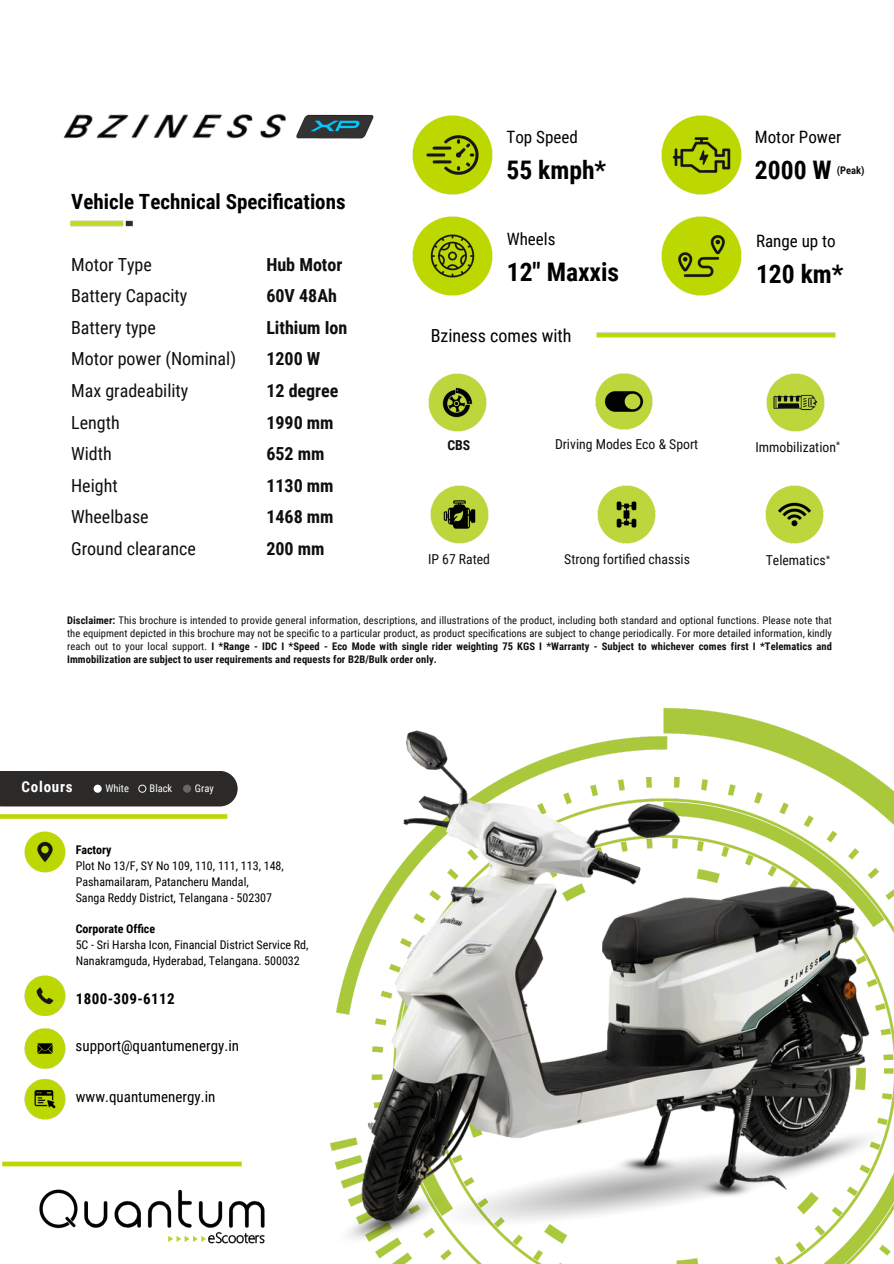
<style>
.page{position:relative;width:894px;height:1264px;background:#fff}
.page>*{position:absolute;margin:0;border:0;box-sizing:border-box;transform-origin:0 0}
.t1{font:700 25.5px "Roboto Condensed";color:#010103}
.t2{font:700 21px "Roboto Condensed";color:#010103}
.t3{font:18px/31.5px "Roboto Condensed";color:#0d0f11}
.t4{font:700 18px/31.5px "Roboto Condensed";color:#0d0f11}
.t5{font:18px "Roboto Condensed";color:#010103}
.t6{font:17.1px "Roboto Condensed";color:#010103}
.t7{font:15px "Roboto Condensed";color:#010103}
.t8{font:700 15px "Roboto Condensed";letter-spacing:.025em;color:#010103}
.t9{font:700 15px "Roboto Condensed";letter-spacing:.05em;color:#fff}
.t10{font:13.65px "Roboto Condensed";color:#0d0f11}
.t11{font:700 13.65px "Roboto Condensed";color:#0d0f11}
.t12{font:12px/15.8px "Roboto Condensed";color:#010103}
.t13{font:10.5px/13.2px "Roboto Condensed";letter-spacing:.005em;color:#0d0f11;text-align:justify}
.t14{font:10.5px "Roboto Condensed";color:#fff}
.t15{font:700 10.5px "Roboto Condensed";color:#0d0f11}
.t16{font:9.15px "Roboto Condensed";color:#0d0f11}
.s1{font-weight:700}
</style>
<div class="page">
<img style="left:412px;top:115px;width:81px;height:80px">
<img style="left:412px;top:216px;width:81px;height:80px">
<img style="left:661px;top:216px;width:81px;height:80px">
<img style="left:596px;top:332px;width:240px;height:6px">
<img style="left:765px;top:485px;width:59px;height:59px">
<img style="left:428px;top:373px;width:59px;height:59px">
<img style="left:595px;top:373px;width:58px;height:57px">
<img style="left:597px;top:485px;width:59px;height:59px">
<img style="left:766px;top:373px;width:59px;height:59px">
<img style="left:661px;top:115px;width:81px;height:80px">
<img style="left:430px;top:485px;width:59px;height:59px">
<img style="left:70px;top:220px;width:63px;height:7px">
<img style="left:63px;top:114px;width:235px;height:25px">
<img style="left:297px;top:115px;width:76px;height:23px">
<img style="left:24px;top:831px;width:42px;height:42px">
<img style="left:24px;top:975px;width:42px;height:145px">
<img style="left:0;top:806px;width:174px;height:13px">
<img style="left:2px;top:1161px;width:172px;height:6px">
<img style="left:39px;top:1189px;width:134px;height:53px">
<div style="left:0;top:771px;width:174px;height:35px;background:#2b2a29"></div>
<img style="left:174px;top:707px;width:719px;height:547px">
<p class="t2" style="left:71px;top:189px;width:276px">Vehicle Technical Specifications</p>
<p class="t3" style="left:71px;top:249px;width:166px">Motor Type<br>Battery Capacity<br>Battery type<br>Motor power (Nominal)<br>Max gradeability<br>Length<br>Width<br>Height<br>Wheelbase<br>Ground clearance</p>
<p class="t4" style="left:266px;top:249px;width:83px">Hub Motor<br>60V 48Ah<br>Lithium Ion<br>1200 W<br>12 degree<br>1990 mm<br>652 mm<br>1130 mm<br>1468 mm<br>200 mm</p>
<h4 class="t6" style="left:506px;top:127px;width:73px">Top Speed</h4>
<h4 class="t1" style="left:506px;top:156px;width:101px">55 kmph*</h4>
<p class="t6" style="left:506px;top:229px;width:50px">Wheels</p>
<p class="t1" style="left:506px;top:257px;width:114px">12" Maxxis</p>
<h3 class="t5" style="left:430px;top:325px;width:142px">Bziness comes with</h3>
<p class="t6" style="left:754px;top:127px;width:88px">Motor Power</p>
<p class="t1" style="left:754px;top:155px;width:78px">2000 W</p>
<p class="t15" style="left:836px;top:164px;width:29px">(Peak)</p>
<p class="t6" style="left:755px;top:231px;width:81px">Range up to</p>
<p class="t1" style="left:755px;top:259px;width:89px">120 km*</p>
<h4 class="t11" style="left:447px;top:437px;width:24px">CBS</h4>
<p class="t10" style="left:428px;top:551px;width:63px">IP 67 Rated</p>
<p class="t10" style="left:555px;top:437px;width:145px">Driving Modes Eco &amp; Sport</p>
<h5 class="t10" style="left:755px;top:439px;width:82px">Immobilization</h5>
<p class="t16" style="left:835px;top:440px;width:5px">*</p>
<p class="t10" style="left:564px;top:551px;width:127px">Strong fortified chassis</p>
<h4 class="t10" style="left:765px;top:552px;width:61px">Telematics</h4>
<p class="t16" style="left:826px;top:553px;width:5px">*</p>
<p class="t13" style="left:67px;top:613px;width:766px"><span class="s1">Disclaimer:</span> This brochure is intended to provide general information, descriptions, and illustrations of the product, including both standard and optional functions. Please note that the equipment depicted in this brochure may not be specific to a particular product, as product specifications are subject to change periodically. For more detailed information, kindly reach out to your local support. <span class="s1">I *Range - IDC I *Speed - Eco Mode with single rider weighting 75 KGS I *Warranty - Subject to whichever comes first I *Telematics and Immobilization are subject to user requirements and requests for B2B/Bulk order only.</span></p>
<p class="t9" style="left:22px;top:777px;width:53px">Colours</p>
<p class="t14" style="left:105px;top:781px;width:25px">White</p>
<p class="t14" style="left:150px;top:781px;width:24px">Black</p>
<h6 class="t14" style="left:195px;top:781px;width:20px">Gray</h6>
<p class="t12" style="left:76px;top:842px;width:210px"><span class="s1">Factory<br></span>Plot No 13/F, SY No 109, 110, 111, 113, 148,<br>Pashamailaram, Patancheru Mandal,<br>Sanga Reddy District, Telangana - 502307</p>
<p class="t12" style="left:76px;top:921px;width:234px"><span class="s1">Corporate Office<br></span>5C - Sri Harsha Icon, Financial District Service Rd,<br>Nanakramguda, Hyderabad, Telangana. 500032</p>
<p class="t8" style="left:76px;top:989px;width:100px">1800-309-6112</p>
<p class="t7" style="left:76px;top:1037px;width:165px">support@quantumenergy.in</p>
<p class="t7" style="left:76px;top:1087px;width:141px">www.quantumenergy.in</p>
</div>
